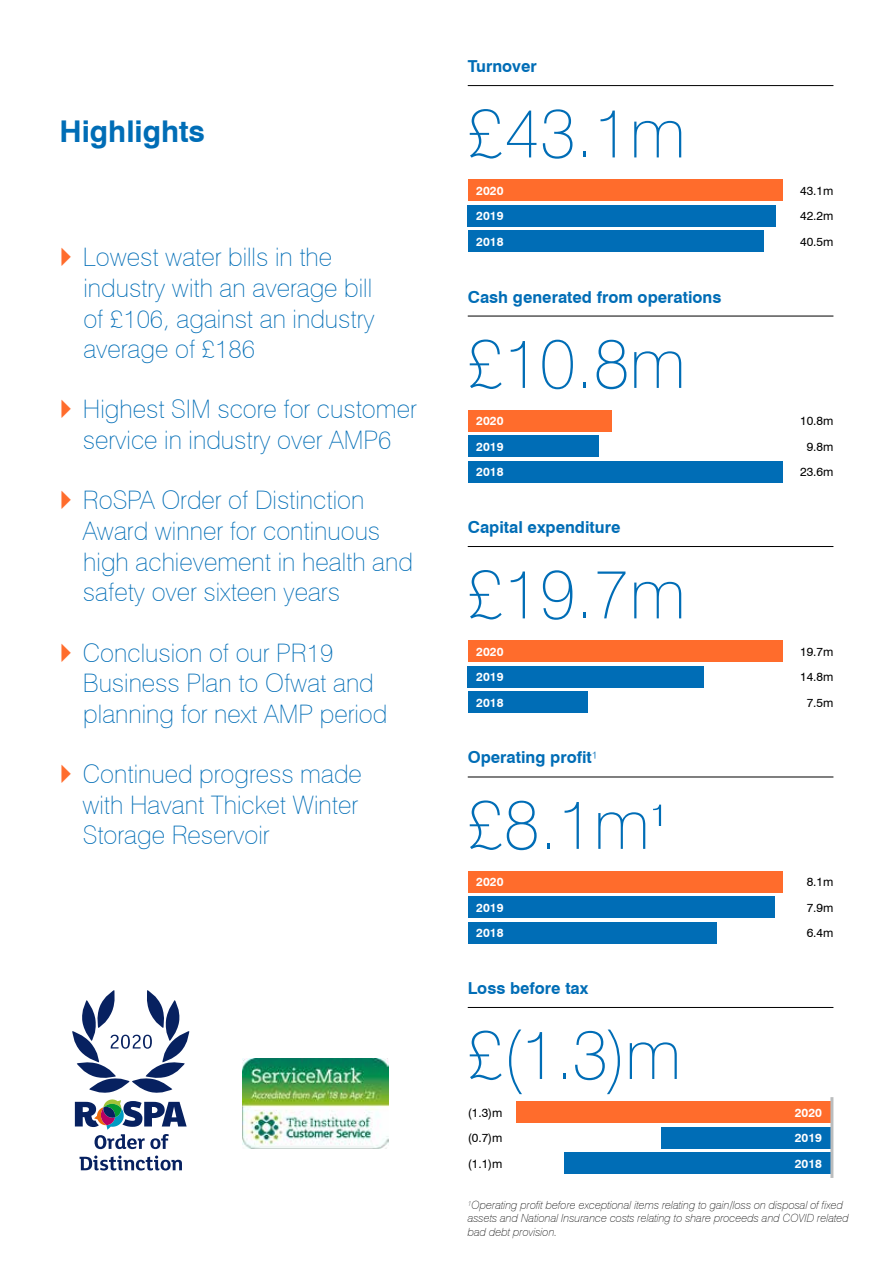
<style>
.page{position:relative;width:893px;height:1263px;background:#fff}
.page>*{position:absolute;margin:0;border:0;box-sizing:border-box;transform-origin:0 0}
.t1{font:100 69px "Swiss 721 BT";color:#006db6}
.t2{font:700 30px "Swiss 721 BT";color:#006db6}
.t3{font:100 25.5px/30.6px "Swiss 721 BT";color:#006db6}
.t4{font:700 16.5px "Swiss 721 BT";color:#006db6}
.t5{font:12px/25.5px "Swiss 721 BT";color:#000;text-align:center}
.t6{font:700 12px/25.5px "Swiss 721 BT";color:#fff;text-align:justify}
.t7{font:italic 100 11.25px/13.5px "Swiss 721 BT";color:#000}
.s1{font-weight:300}
.s2{font-weight:300;font-size:51px}
</style>
<div class="page">
<div style="left:468px;top:640px;width:314px;height:22px;background:#ff6c2c"></div>
<div style="left:468px;top:666px;width:236px;height:21px;background:#006db6"></div>
<div style="left:468px;top:691px;width:120px;height:22px;background:#006db6"></div>
<hr style="left:468px;top:546px;width:365px;height:1px;background:#000">
<div style="left:468px;top:179px;width:314px;height:22px;background:#ff6c2c"></div>
<div style="left:468px;top:205px;width:308px;height:21px;background:#006db6"></div>
<div style="left:468px;top:231px;width:295px;height:21px;background:#006db6"></div>
<hr style="left:468px;top:85px;width:365px;height:1px;background:#000">
<div style="left:468px;top:410px;width:144px;height:21px;background:#ff6c2c"></div>
<div style="left:468px;top:435px;width:130px;height:22px;background:#006db6"></div>
<div style="left:468px;top:461px;width:314px;height:21px;background:#006db6"></div>
<hr style="left:468px;top:316px;width:365px;height:1px;background:#000">
<hr style="left:468px;top:1007px;width:365px;height:1px;background:#000">
<div style="left:468px;top:871px;width:314px;height:21px;background:#ff6c2c"></div>
<div style="left:468px;top:896px;width:307px;height:22px;background:#006db6"></div>
<div style="left:468px;top:922px;width:248px;height:21px;background:#006db6"></div>
<hr style="left:468px;top:777px;width:365px;height:1px;background:#000">
<img style="left:242px;top:1058px;width:146px;height:90px">
<svg style="left:80px;top:1155px;width:102px;height:15px"></svg>
<svg style="left:72px;top:990px;width:117px;height:159px"></svg>
<div style="left:661px;top:1127px;width:169px;height:21px;background:#006db6"></div>
<div style="left:516px;top:1101px;width:314px;height:22px;background:#ff6c2c"></div>
<div style="left:564px;top:1152px;width:266px;height:22px;background:#006db6"></div>
<hr style="left:830px;top:1097px;width:3px;height:81px;background:#bbbdbe">
<p class="t2" style="left:60px;top:113px;width:147px">Highlights</p>
<p class="t3" style="left:83px;top:242px;width:293px">Lowest water bills in the industry with an average bill of £106, against an industry average of £186</p>
<p class="t3" style="left:83px;top:394px;width:335px">Highest SIM score for customer service in industry over AMP6</p>
<p class="t3" style="left:83px;top:485px;width:332px">RoSPA Order of Distinction<br>Award winner for continuous high achievement in health and safety over sixteen years</p>
<p class="t3" style="left:83px;top:637px;width:306px">Conclusion of our PR19<br>Business Plan to Ofwat and planning for next AMP period</p>
<p class="t3" style="left:82px;top:759px;width:281px">Continued progress made with Havant Thicket Winter<br>Storage Reservoir</p>
<p class="t4" style="left:468px;top:56px;width:71px">Turnover</p>
<h1 class="t1" style="left:468px;top:91px;width:220px">£43.1m</h1>
<p class="t6" style="left:476px;top:178px;width:29px">2020<br>2019<br>2018</p>
<p class="t5" style="left:800px;top:178px;width:35px;text-align:justify">43.1m 42.2m 40.5m</p>
<p class="t4" style="left:468px;top:287px;width:255px">Cash generated from operations</p>
<h1 class="t1" style="left:468px;top:321px;width:220px">£10.8m</h1>
<p class="t6" style="left:476px;top:408px;width:29px">2020<br>2019<br>2018</p>
<p class="t5" style="left:800px;top:408px;width:35px">10.8m<br>9.8m<br>23.6m</p>
<p class="t4" style="left:468px;top:517px;width:154px">Capital expenditure</p>
<h1 class="t1" style="left:468px;top:552px;width:220px">£19.7m</h1>
<p class="t6" style="left:476px;top:638px;width:29px">2020<br>2019<br>2018</p>
<p class="t5" style="left:800px;top:638px;width:35px">19.7m<br>14.8m<br>7.5m</p>
<p class="t4" style="left:468px;top:748px;width:131px">Operating profit<span class="s1">¹</span></p>
<h1 class="t1" style="left:468px;top:782px;width:202px">£8.1m<span class="s2">¹</span></h1>
<p class="t6" style="left:476px;top:869px;width:29px">2020<br>2019<br>2018</p>
<p class="t5" style="left:807px;top:869px;width:28px;text-align:justify">8.1m 7.9m 6.4m</p>
<p class="t4" style="left:468px;top:978px;width:122px">Loss before tax</p>
<h1 class="t1" style="left:468px;top:1012px;width:215px">£(1.3)m</h1>
<p class="t5" style="left:468px;top:1099px;width:36px">(1.3)m</p>
<p class="t6" style="left:795px;top:1099px;width:29px">2020</p>
<p class="t5" style="left:468px;top:1150px;width:36px">(1.1)m</p>
<p class="t6" style="left:795px;top:1150px;width:29px">2018</p>
<p class="t5" style="left:468px;top:1125px;width:36px">(0.7)m</p>
<p class="t6" style="left:795px;top:1125px;width:29px">2019</p>
<p class="t7" style="left:468px;top:1198px;width:383px">¹Operating profit before exceptional items relating to gain/loss on disposal of fixed assets and National Insurance costs relating to share proceeds and COVID related bad debt provision.</p>
</div>
